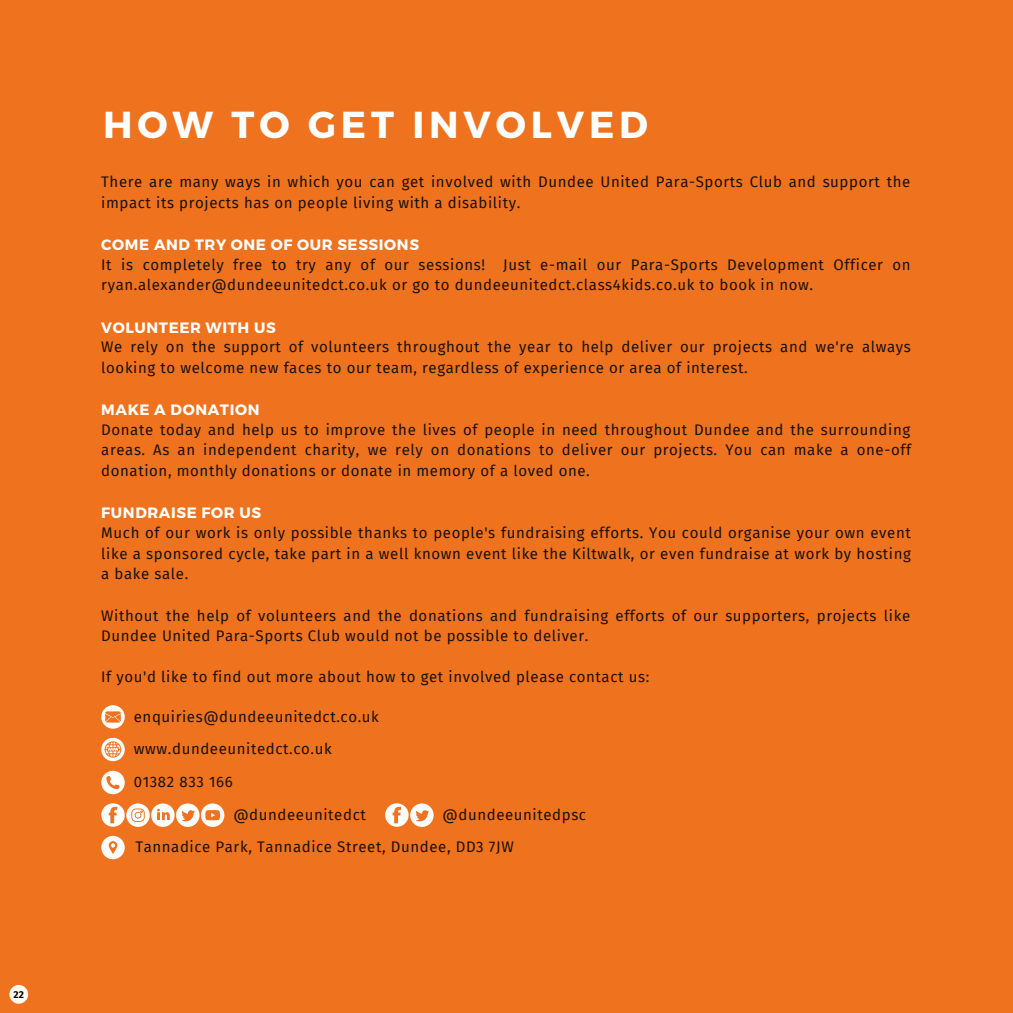
<style>
.page{position:relative;width:1013px;height:1013px;background:#fff}
.page>*{position:absolute;margin:0;border:0;box-sizing:border-box;transform-origin:0 0}
.t1{font:700 37.5px "Montserrat";letter-spacing:.13em;color:#fff}
.t2{font:15px/20.6px "Fira Sans";letter-spacing:.04em;color:#1b1109}
.t3{font:700 15px "Montserrat";letter-spacing:.04em;color:#fff}
.t4{font:700 10px "Fira Sans";color:#000}
</style>
<div class="page">
<div style="left:0;top:0;width:1012px;height:1012px;background:#ef721e"></div>
<svg style="left:101px;top:803px;width:123px;height:24px"></svg>
<svg style="left:101px;top:770px;width:24px;height:24px"></svg>
<svg style="left:101px;top:737px;width:24px;height:24px"></svg>
<svg style="left:101px;top:705px;width:24px;height:23px"></svg>
<div style="left:101px;top:835px;width:24px;height:24px;background:#fff;border-radius:50%"></div>
<svg style="left:109px;top:841px;width:8px;height:13px"></svg>
<svg style="left:385px;top:803px;width:48px;height:24px"></svg>
<div style="left:9px;top:984px;width:19px;height:19px;background:#fffdf1;border-radius:50%"></div>
<p class="t4" style="left:14px;top:988px;width:12px">22</p>
<h1 class="t1" style="left:103px;top:101px;width:546px">HOW TO GET INVOLVED</h1>
<p class="t2" style="left:101px;top:172px;width:810px">There are many ways in which you can get involved with Dundee United Para-Sports Club and support the impact its projects has on people living with a disability.</p>
<p class="t3" style="left:101px;top:235px;width:319px">COME AND TRY ONE OF OUR SESSIONS</p>
<p class="t2" style="left:101px;top:254px;width:811px">It is completely free to try any of our sessions! Just e-mail our Para-Sports Development Officer on ryan.alexander@dundeeunitedct.co.uk or go to dundeeunitedct.class4kids.co.uk to book in now.</p>
<p class="t3" style="left:101px;top:317px;width:176px">VOLUNTEER WITH US</p>
<p class="t2" style="left:101px;top:337px;width:811px">We rely on the support of volunteers throughout the year to help deliver our projects and we're always looking to welcome new faces to our team, regardless of experience or area of interest.</p>
<p class="t3" style="left:101px;top:400px;width:160px">MAKE A DONATION</p>
<p class="t2" style="left:101px;top:419px;width:811px;text-align:justify">Donate today and help us to improve the lives of people in need throughout Dundee and the surrounding areas. As an independent charity, we rely on donations to deliver our projects. You can make a one-off donation, monthly donations or donate in memory of a loved one.</p>
<p class="t3" style="left:101px;top:503px;width:161px">FUNDRAISE FOR US</p>
<p class="t2" style="left:101px;top:522px;width:811px;text-align:justify">Much of our work is only possible thanks to people's fundraising efforts. You could organise your own event like a sponsored cycle, take part in a well known event like the Kiltwalk, or even fundraise at work by hosting a bake sale.</p>
<p class="t2" style="left:101px;top:605px;width:810px">Without the help of volunteers and the donations and fundraising efforts of our supporters, projects like<br>Dundee United Para-Sports Club would not be possible to deliver.</p>
<p class="t2" style="left:101px;top:667px;width:549px">If you'd like to find out more about how to get involved please contact us:</p>
<p class="t2" style="left:134px;top:706px;width:247px">enquiries@dundeeunitedct.co.uk</p>
<p class="t2" style="left:134px;top:739px;width:199px">www.dundeeunitedct.co.uk</p>
<p class="t2" style="left:134px;top:771px;width:100px">01382 833 166</p>
<p class="t2" style="left:233px;top:804px;width:134px">@dundeeunitedct</p>
<p class="t2" style="left:135px;top:836px;width:380px">Tannadice Park, Tannadice Street, Dundee, DD3 7JW</p>
<p class="t2" style="left:442px;top:804px;width:145px">@dundeeunitedpsc</p>
</div>
